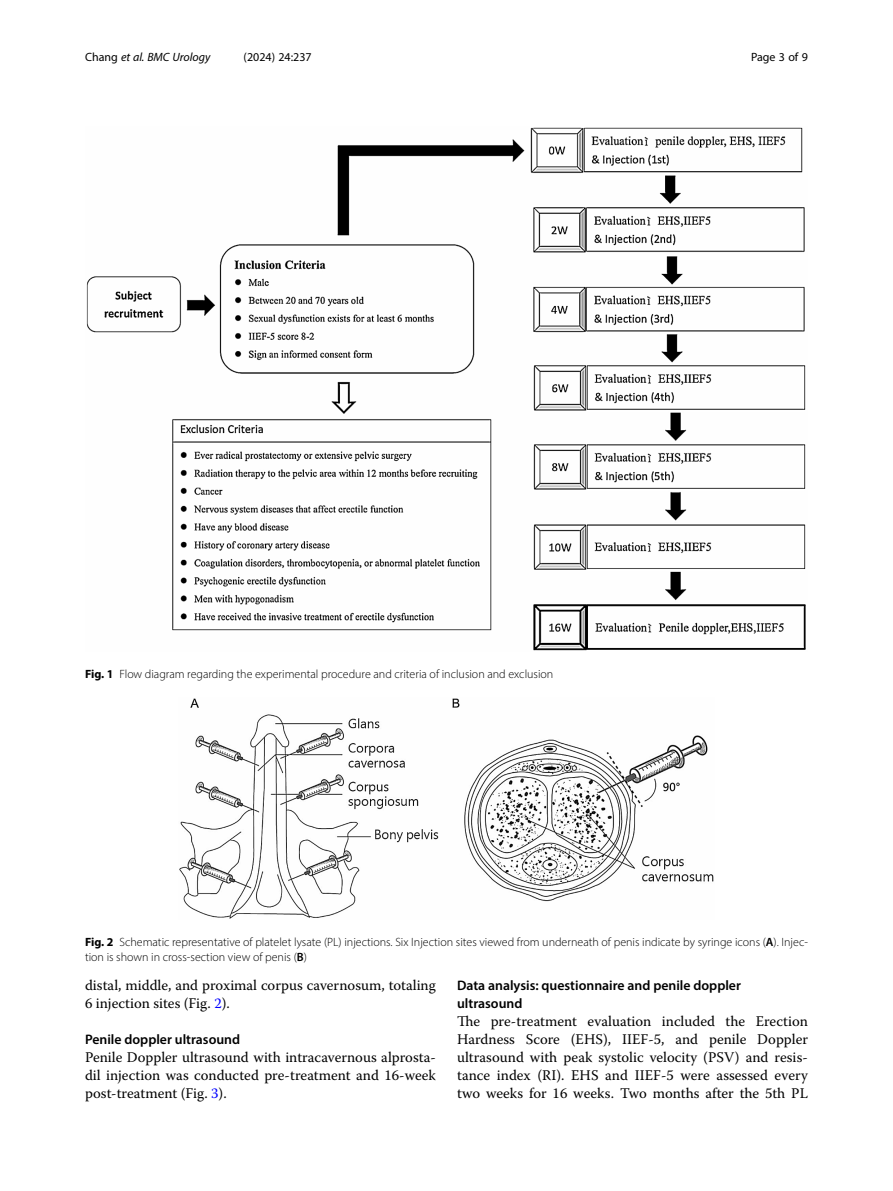
<style>
.page{position:relative;width:893px;height:1191px;background:#fff}
.page>*{position:absolute;margin:0;border:0;box-sizing:border-box;transform-origin:0 0}
.Body_Text{font:14.7px/18px "Warnock Pro";color:#000;text-align:justify}
.Head_2{font:600 13.8px/18px "Myriad Pro";color:#000}
.Figure_Caption{font:300 12px/15px "Myriad Pro";color:#000}
.t1{font:italic 12px "Myriad Pro";color:#000}
.t2{font:12px "Myriad Pro";color:#000}
.s1{font-style:normal}
.s2{font-weight:700}
.s3{font-weight:600}
.s4{color:#00f}
</style>
<div class="page">
<img style="left:179px;top:698px;width:535px;height:221px">
<img style="left:86px;top:127px;width:720px;height:524px">
<p class="t1" style="left:85px;top:50px;width:127px"><span class="s1">Chang</span> et al. BMC Urology</p>
<p class="t2" style="left:244px;top:50px;width:70px">(2024) 24:237</p>
<p class="t2" style="left:751px;top:50px;width:58px">Page 3 of 9</p>
<p class="Figure_Caption" style="left:85px;top:666px;width:470px"><span class="s2">Fig. 1</span> Flow diagram regarding the experimental procedure and criteria of inclusion and exclusion</p>
<p class="Figure_Caption" style="left:85px;top:935px;width:724px"><span class="s2">Fig. 2</span> Schematic representative of platelet lysate (PL) injections. Six Injection sites viewed from underneath of penis indicate by syringe icons (<span class="s3">A</span>). Injec&shy;tion is shown in cross-section view of penis (<span class="s3">B</span>)</p>
<p class="Body_Text" style="left:85px;top:976px;width:352px">distal, middle, and proximal corpus cavernosum, totaling<br>6 injection sites (Fig. <span class="s4">2</span>).</p>
<p class="Head_2" style="left:85px;top:1030px;width:157px">Penile doppler ultrasound</p>
<p class="Body_Text" style="left:85px;top:1048px;width:352px">Penile Doppler ultrasound with intracavernous alprosta&shy;dil injection was conducted pre-treatment and 16-week post-treatment (Fig. <span class="s4">3</span>).</p>
<p class="Head_2" style="left:457px;top:976px;width:285px">Data analysis: questionnaire and penile doppler ultrasound</p>
<p class="Body_Text" style="left:457px;top:1012px;width:352px">The pre-treatment evaluation included the Erection Hardness Score (EHS), IIEF-5, and penile Doppler ultrasound with peak systolic velocity (PSV) and resis&shy;tance index (RI). EHS and IIEF-5 were assessed every two weeks for 16 weeks. Two months after the 5th PL</p>
</div>
